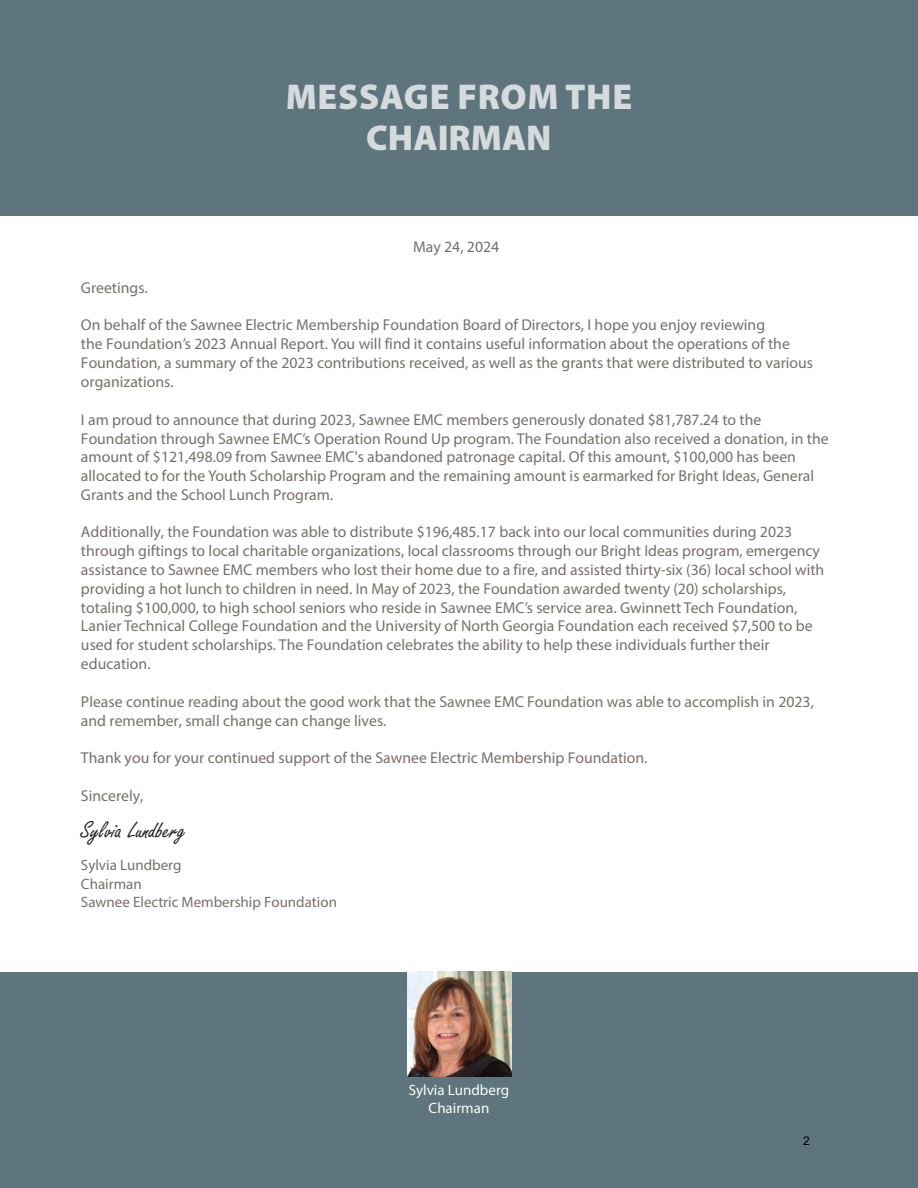
<style>
.page{position:relative;width:918px;height:1188px;background:#fff}
.page>*{position:absolute;margin:0;border:0;box-sizing:border-box;transform-origin:0 0}
.t1{font:900 36px "Myriad Pro";letter-spacing:.015em;color:#d5dadc}
.t2{font:25.5px "Freestyle Script";color:#231f20}
.t3{font:15.75px/18.8px "Myriad Pro";color:#77706a}
.t4{font:15px/18.6px "Myriad Pro";color:#77706a}
.t5{font:15px/18px "Myriad Pro";color:#fafbfa;text-align:center}
.t6{font:12px "Arial";color:#000}
</style>
<div class="page">
<div style="left:0;top:0;width:918px;height:216px;background:#5e757d"></div>
<div style="left:0;top:972px;width:918px;height:216px;background:#5e757d"></div>
<img style="left:407px;top:972px;width:105px;height:104px">
<p class="t1" style="left:286px;top:76px;width:348px">MESSAGE FROM THE</p>
<p class="t1" style="left:366px;top:117px;width:187px">CHAIRMAN</p>
<p class="t3" style="left:413px;top:237px;width:88px">May 24, 2024</p>
<p class="t3" style="left:81px;top:278px;width:68px">Greetings.</p>
<p class="t3" style="left:81px;top:315px;width:734px">On behalf of the Sawnee Electric Membership Foundation Board of Directors, I hope you enjoy reviewing<br>the Foundation’s 2023 Annual Report. You will find it contains useful information about the operations of the Foundation, a summary of the 2023 contributions received, as well as the grants that were distributed to various organizations.</p>
<p class="t3" style="left:81px;top:410px;width:749px">I am proud to announce that during 2023, Sawnee EMC members generously donated $81,787.24 to the Foundation through Sawnee EMC’s Operation Round Up program. The Foundation also received a donation, in the amount of $121,498.09 from Sawnee EMC's abandoned patronage capital. Of this amount, $100,000 has been allocated to for the Youth Scholarship Program and the remaining amount is earmarked for Bright Ideas, General Grants and the School Lunch Program.</p>
<p class="t3" style="left:81px;top:523px;width:745px">Additionally, the Foundation was able to distribute $196,485.17 back into our local communities during 2023 through giftings to local charitable organizations, local classrooms through our Bright Ideas program, emergency assistance to Sawnee EMC members who lost their home due to a fire, and assisted thirty-six (36) local school with providing a hot lunch to children in need. In May of 2023, the Foundation awarded twenty (20) scholarships, totaling $100,000, to high school seniors who reside in Sawnee EMC’s service area. Gwinnett Tech Foundation, Lanier Technical College Foundation and the University of North Georgia Foundation each received $7,500 to be used for student scholarships. The Foundation celebrates the ability to help these individuals further their education.</p>
<p class="t3" style="left:81px;top:692px;width:734px">Please continue reading about the good work that the Sawnee EMC Foundation was able to accomplish in 2023, and remember, small change can change lives.</p>
<p class="t3" style="left:81px;top:749px;width:568px">Thank you for your continued support of the Sawnee Electric Membership Foundation.</p>
<p class="t3" style="left:81px;top:786px;width:64px">Sincerely,</p>
<p class="t2" style="left:81px;top:817px;width:106px">Sylvia Lundberg</p>
<p class="t4" style="left:81px;top:856px;width:258px">Sylvia Lundberg<br>Chairman<br>Sawnee Electric Membership Foundation</p>
<p class="t5" style="left:409px;top:1081px;width:102px">Sylvia Lundberg<br>Chairman</p>
<p class="t6" style="left:803px;top:1132px;width:8px">2</p>
</div>
